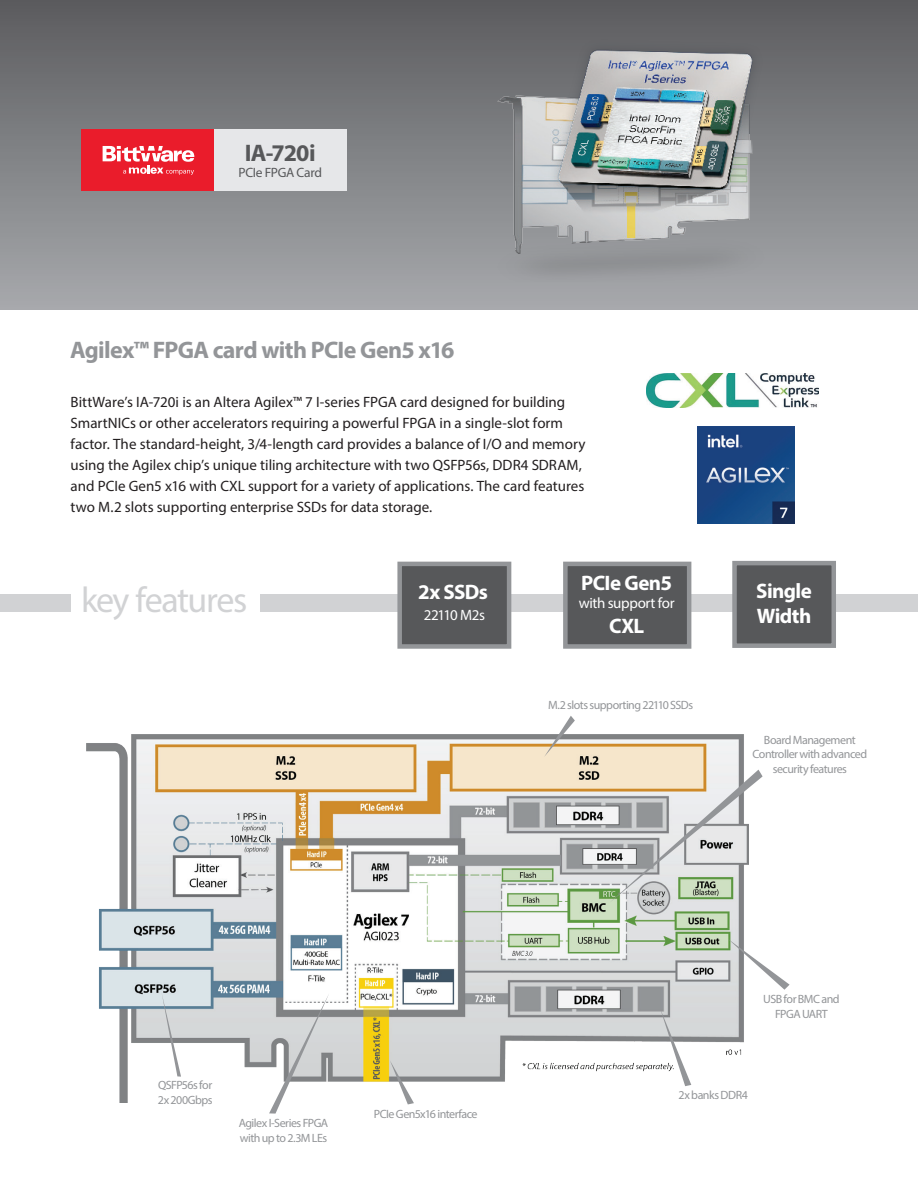
<style>
.page{position:relative;width:918px;height:1188px;background:#fff}
.page>*{position:absolute;margin:0;border:0;box-sizing:border-box;transform-origin:0 0}
.t1{font:36px "Myriad Pro";letter-spacing:-.04em;color:#d1d2d4}
.t2{font:700 24px "Myriad Pro";letter-spacing:-.03em;color:#939598}
.t3{font:700 24px "Myriad Pro";letter-spacing:-.035em;color:#57585a}
.t4{font:700 21px/25.2px "Myriad Pro";letter-spacing:-.03em;color:#fff}
.t5{font:15px/21px "Myriad Pro";color:#231f20}
.t6{font:15px "Myriad Pro";letter-spacing:-.025em;color:#fff}
.t7{font:15px "Myriad Pro";letter-spacing:-.05em;color:#fff}
.t8{font:13.5px "Myriad Pro";letter-spacing:-.02em;color:#57585a}
.t9{font:12px/14.4px "Myriad Pro";letter-spacing:-.04em;color:#939598;text-align:center}
</style>
<div class="page">
<div style="left:0;top:0;width:918px;height:309px;background:linear-gradient(to bottom,#5b5c5f,#a7a9ac)"></div>
<img style="left:87px;top:735px;width:657px;height:367px">
<div style="left:260px;top:595px;width:658px;height:17px;background:#d1d2d4"></div>
<div style="left:0;top:595px;width:70px;height:17px;background:#d1d2d4"></div>
<svg style="left:390px;top:1060px;width:24px;height:44px"></svg>
<svg style="left:269px;top:993px;width:60px;height:121px"></svg>
<svg style="left:162px;top:993px;width:19px;height:84px"></svg>
<svg style="left:660px;top:1008px;width:31px;height:78px"></svg>
<svg style="left:728px;top:939px;width:62px;height:51px"></svg>
<svg style="left:609px;top:770px;width:154px;height:133px;background:#cecfc9"></svg>
<div style="left:732px;top:561px;width:104px;height:87px;background:#57585a;border:4px solid #939598"></div>
<img style="left:646px;top:373px;width:172px;height:34px">
<img style="left:698px;top:426px;width:97px;height:97px">
<div style="left:81px;top:129px;width:133px;height:62px;background:#ea1c2b"></div>
<svg style="left:103px;top:146px;width:91px;height:29px"></svg>
<div style="left:214px;top:129px;width:133px;height:62px;background:#e6e7e9"></div>
<div style="left:563px;top:562px;width:128px;height:87px;background:#57585a;border:4px solid #939598"></div>
<div style="left:397px;top:562px;width:114px;height:87px;background:#57585a;border:4px solid #939598"></div>
<svg style="left:544px;top:716px;width:31px;height:41px"></svg>
<img style="left:431px;top:26px;width:420px;height:256px">
<h2 class="t3" style="left:245px;top:138px;width:72px">IA-720i</h2>
<p class="t8" style="left:238px;top:165px;width:85px">PCIe FPGA Card</p>
<h2 class="t2" style="left:70px;top:334px;width:386px">Agilex™ FPGA card with PCIe Gen5 x16</h2>
<p class="t5" style="left:71px;top:391px;width:516px">BittWare’s IA-720i is an Altera Agilex™ 7 I-series FPGA card designed for building SmartNICs or other accelerators requiring a powerful FPGA in a single-slot form factor. The standard-height, 3/4-length card provides a balance of I/O and memory using the Agilex chip’s unique tiling architecture with two QSFP56s, DDR4 SDRAM, and PCIe Gen5 x16 with CXL support for a variety of applications. The card features two M.2 slots supporting enterprise SSDs for data storage.</p>
<h1 class="t1" style="left:81px;top:578px;width:168px">key features</h1>
<h3 class="t4" style="left:418px;top:579px;width:71px">2x SSDs</h3>
<p class="t7" style="left:424px;top:606px;width:63px">22110 M2s</p>
<h3 class="t4" style="left:581px;top:570px;width:92px">PCIe Gen5</h3>
<p class="t6" style="left:579px;top:594px;width:98px">with support for</p>
<h3 class="t4" style="left:609px;top:613px;width:37px">CXL</h3>
<p class="t9" style="left:548px;top:697px;width:146px">M.2 slots supporting 22110 SSDs</p>
<h3 class="t4" style="left:756px;top:578px;width:57px">Single<br>Width</h3>
<p class="t9" style="left:753px;top:733px;width:116px">Board Management<br>Controller with advanced security features</p>
<p class="t9" style="left:763px;top:992px;width:78px">USB for BMC and<br>FPGA UART</p>
<p class="t9" style="left:158px;top:1078px;width:56px;text-align:left">QSFP56s for<br>2x 200Gbps</p>
<p class="t9" style="left:679px;top:1087px;width:71px">2x banks DDR4</p>
<p class="t9" style="left:239px;top:1116px;width:91px;text-align:left">Agilex I-Series FPGA with up to 2.3M LEs</p>
<p class="t9" style="left:374px;top:1107px;width:105px">PCIe Gen5x16 interface</p>
</div>
